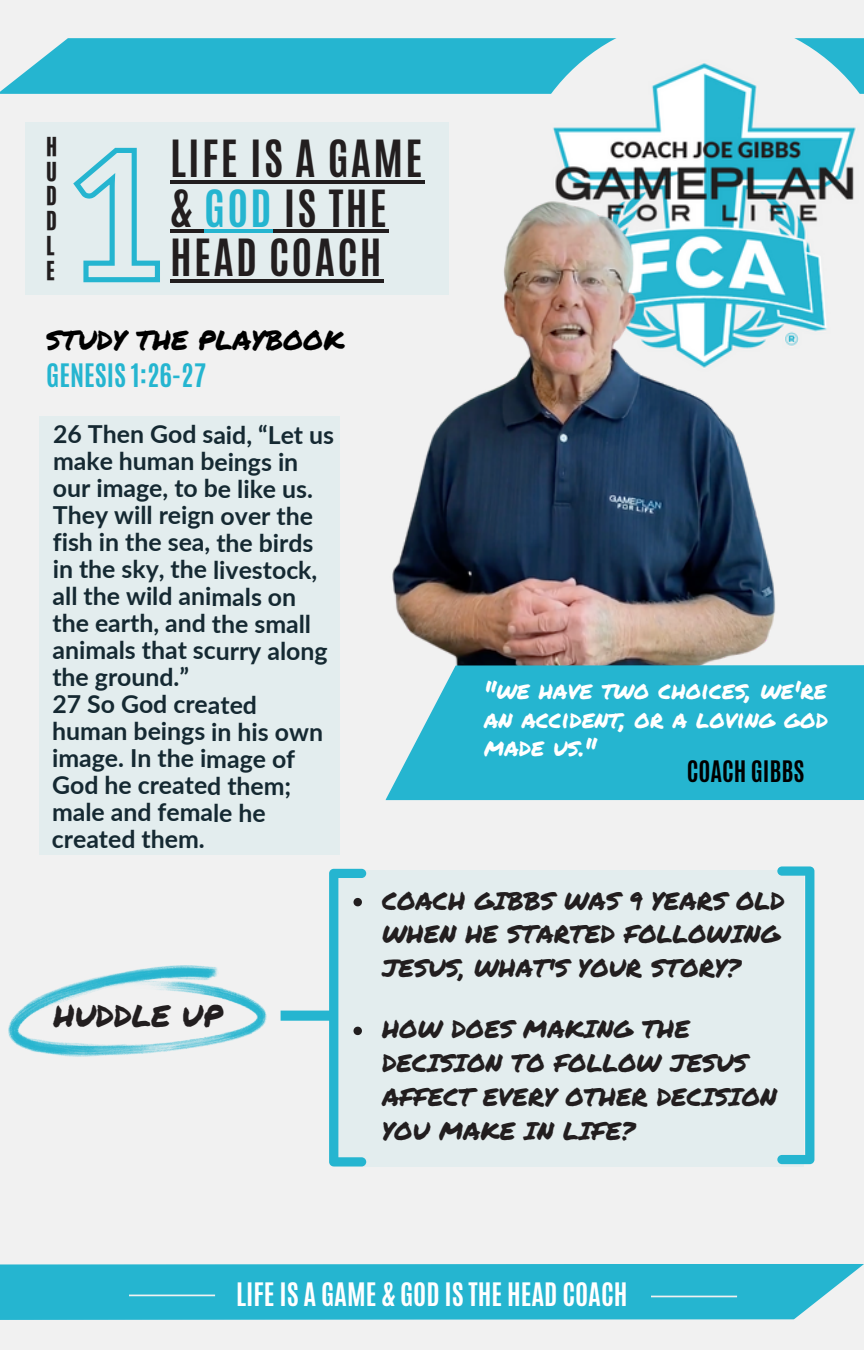
<style>
.page{position:relative;width:864px;height:1350px;background:#f1f1f1}
.page>*{position:absolute;margin:0;border:0;box-sizing:border-box;transform-origin:0 0}
.t1{font:700 42.75px/49.3px "Antonio";letter-spacing:.055em;color:#221e1f}
.t2{font:30.6px "Permanent Marker";color:#221e1f}
.t3{font:700 27px "Antonio";color:#fff}
.t4{font:27px "Permanent Marker";color:#000}
.t5{font:700 27px "Antonio";color:#25b5d0}
.t6{font:700 24.75px/27px "Lato";letter-spacing:-.005em;color:#152932}
.t7{font:24.75px/33.8px "Permanent Marker";color:#221e1f}
.t8{font:24.75px/28.8px "Permanent Marker";color:#fff;text-align:justify}
.t9{font:700 24.75px "Antonio";color:#000}
.t10{font:22.05px/24.8px "CA Generated";color:#221e1f}
.s1{color:#25b5d0}
</style>
<div class="page">
<svg style="left:0;top:1264px;width:864px;height:56px;background:#2eb7d1"></svg>
<svg style="left:0;top:38px;width:513px;height:56px;background:#33b9d2"></svg>
<div style="left:281px;top:1011px;width:52px;height:10px;background:#25b5d0"></div>
<hr style="left:129px;top:1295px;width:86px;height:1px;background:#f1f1f1">
<hr style="left:651px;top:1296px;width:86px;height:1px;background:#f1f1f1">
<div style="left:39px;top:416px;width:300px;height:439px;background:#e3edee"></div>
<div style="left:335px;top:870px;width:469px;height:297px;background:#e3edee"></div>
<img style="left:513px;top:38px;width:351px;height:294px">
<img style="left:392px;top:197px;width:409px;height:468px">
<svg style="left:385px;top:665px;width:479px;height:135px;background:#34b9d2"></svg>
<div style="left:25px;top:123px;width:423px;height:172px;background:#e3edee"></div>
<hr style="left:170px;top:180px;width:255px;height:4px;background:#221e1f">
<hr style="left:170px;top:229px;width:34px;height:4px;background:#221e1f">
<hr style="left:204px;top:229px;width:70px;height:4px;background:#25b5d0">
<hr style="left:274px;top:229px;width:115px;height:4px;background:#221e1f">
<hr style="left:170px;top:279px;width:214px;height:4px;background:#221e1f">
<svg style="left:73px;top:147px;width:87px;height:136px"></svg>
<svg style="left:778px;top:866px;width:36px;height:298px"></svg>
<img style="left:9px;top:965px;width:258px;height:91px">
<svg style="left:329px;top:869px;width:37px;height:297px"></svg>
<p class="t10" style="left:46px;top:134px;width:13px">H<br>U<br>D<br>D<br>L<br>E</p>
<h1 class="t1" style="left:170px;top:135px;width:254px">LIFE IS A GAME &amp; <span class="s1">GOD</span> IS THE<br>HEAD COACH</h1>
<p class="t4" style="left:46px;top:320px;width:300px">STUDY THE PLAYBOOK</p>
<p class="t5" style="left:46px;top:357px;width:162px">GENESIS 1:26-27</p>
<p class="t6" style="left:52px;top:420px;width:284px">26 Then God said, “Let us make human beings in our image, to be like us.<br>They will reign over the fish in the sea, the birds in the sky, the livestock, all the wild animals on the earth, and the small animals that scurry along the ground.”<br>27 So God created human beings in his own image. In the image of<br>God he created them; male and female he created them.</p>
<p class="t2" style="left:53px;top:994px;width:171px">HUDDLE UP</p>
<p class="t8" style="left:484px;top:675px;width:345px">"we have two choices, we're an accident, or a loving god made us."</p>
<p class="t9" style="left:687px;top:754px;width:119px">COACH GIBBS</p>
<p class="t7" style="left:382px;top:883px;width:404px">COACH GIBBS WAS 9 YEARS OLD<br>WHEN HE STARTED FOLLOWING<br>JESUS, WHAT'S YOUR STORY?</p>
<p class="t7" style="left:382px;top:1012px;width:396px">HOW DOES MAKING THE<br>DECISION TO FOLLOW JESUS<br>AFFECT EVERY OTHER DECISION<br>YOU MAKE IN LIFE?</p>
<p class="t3" style="left:236px;top:1275px;width:393px">LIFE IS A GAME &amp; GOD IS THE HEAD COACH</p>
</div>
